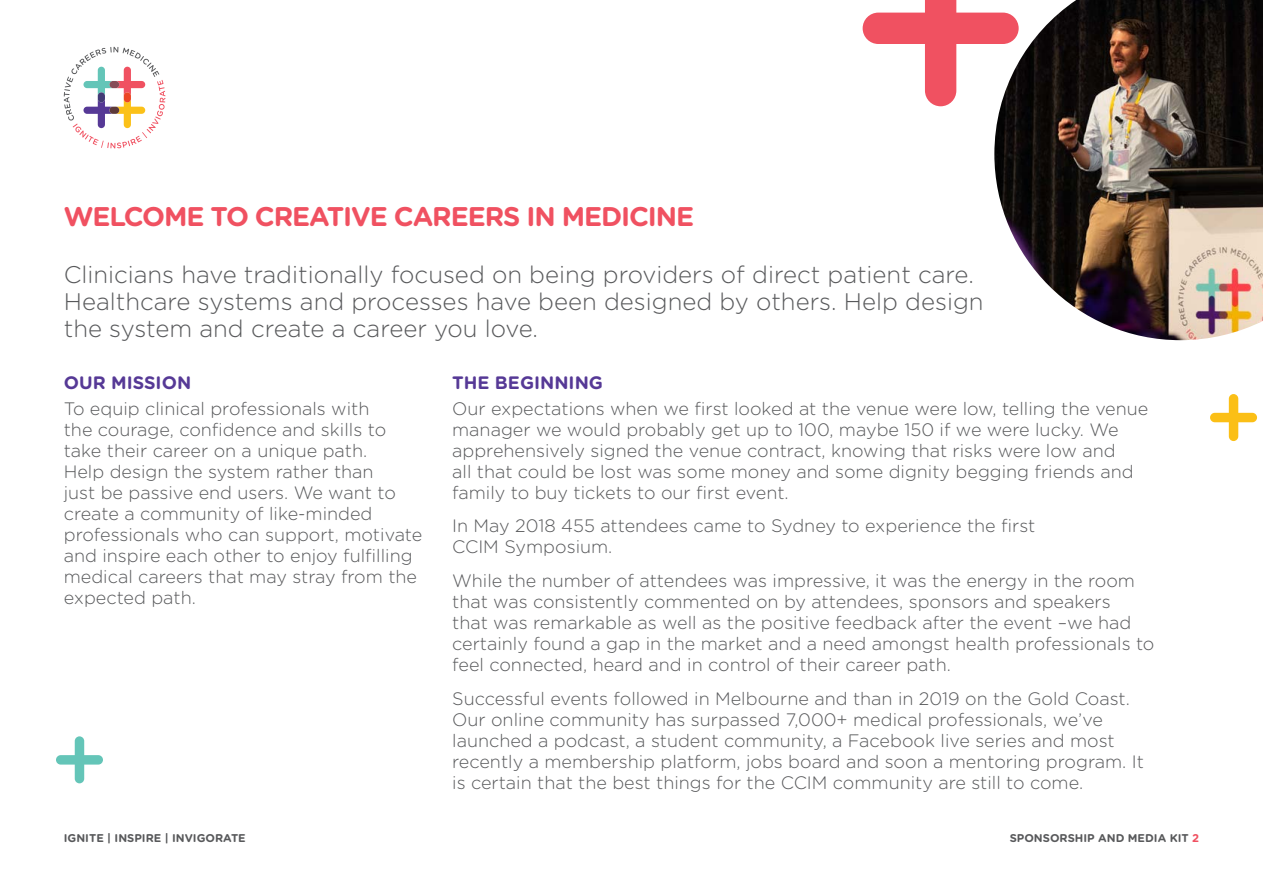
<style>
.page{position:relative;width:1263px;height:893px;background:#fff}
.page>*{position:absolute;margin:0;border:0;box-sizing:border-box;transform-origin:0 0}
.t1{font:700 27px "Gotham Rounded";letter-spacing:-.04em;color:#f05161}
.t2{font:300 24px/27px "Gotham Rounded";color:#58595b}
.t3{font:300 18px/21px "Gotham Rounded";color:#58595b}
.t4{font:700 18px "Gotham Rounded";color:#563996}
.t5{font:700 11.25px "Gotham Rounded";color:#58595b}
.s1{color:#f05161}
</style>
<div class="page">
<svg style="left:64px;top:47px;width:101px;height:101px"></svg>
<img style="left:994px;top:0;width:269px;height:340px">
<svg style="left:863px;top:0;width:156px;height:106px"></svg>
<svg style="left:1210px;top:394px;width:47px;height:47px"></svg>
<svg style="left:56px;top:736px;width:47px;height:47px"></svg>
<h1 class="t1" style="left:64px;top:196px;width:632px">WELCOME TO CREATIVE CAREERS IN MEDICINE</h1>
<h2 class="t2" style="left:64px;top:260px;width:921px">Clinicians have traditionally focused on being providers of direct patient care.<br>Healthcare systems and processes have been designed by others. Help design the system and create a career you love.</h2>
<p class="t4" style="left:64px;top:370px;width:129px">OUR MISSION</p>
<p class="t3" style="left:64px;top:397px;width:360px">To equip clinical professionals with<br>the courage, confidence and skills to take their career on a unique path.<br>Help design the system rather than<br>just be passive end users. We want to create a community of like-minded professionals who can support, motivate and inspire each other to enjoy fulfilling medical careers that may stray from the expected path.</p>
<p class="t4" style="left:452px;top:370px;width:152px">THE BEGINNING</p>
<p class="t3" style="left:452px;top:397px;width:698px">Our expectations when we first looked at the venue were low, telling the venue manager we would probably get up to 100, maybe 150 if we were lucky. We apprehensively signed the venue contract, knowing that risks were low and<br>all that could be lost was some money and some dignity begging friends and family to buy tickets to our first event.</p>
<p class="t3" style="left:452px;top:515px;width:585px">In May 2018 455 attendees came to Sydney to experience the first<br>CCIM Symposium.</p>
<p class="t3" style="left:452px;top:569px;width:704px">While the number of attendees was impressive, it was the energy in the room that was consistently commented on by attendees, sponsors and speakers<br>that was remarkable as well as the positive feedback after the event –we had certainly found a gap in the market and a need amongst health professionals to feel connected, heard and in control of their career path.</p>
<p class="t3" style="left:452px;top:687px;width:693px">Successful events followed in Melbourne and than in 2019 on the Gold Coast.<br>Our online community has surpassed 7,000+ medical professionals, we’ve launched a podcast, a student community, a Facebook live series and most recently a membership platform, jobs board and soon a mentoring program. It is certain that the best things for the CCIM community are still to come.</p>
<p class="t5" style="left:64px;top:830px;width:184px">IGNITE | INSPIRE | INVIGORATE</p>
<p class="t5" style="left:1010px;top:830px;width:191px">SPONSORSHIP AND MEDIA KIT <span class="s1">2</span></p>
</div>
